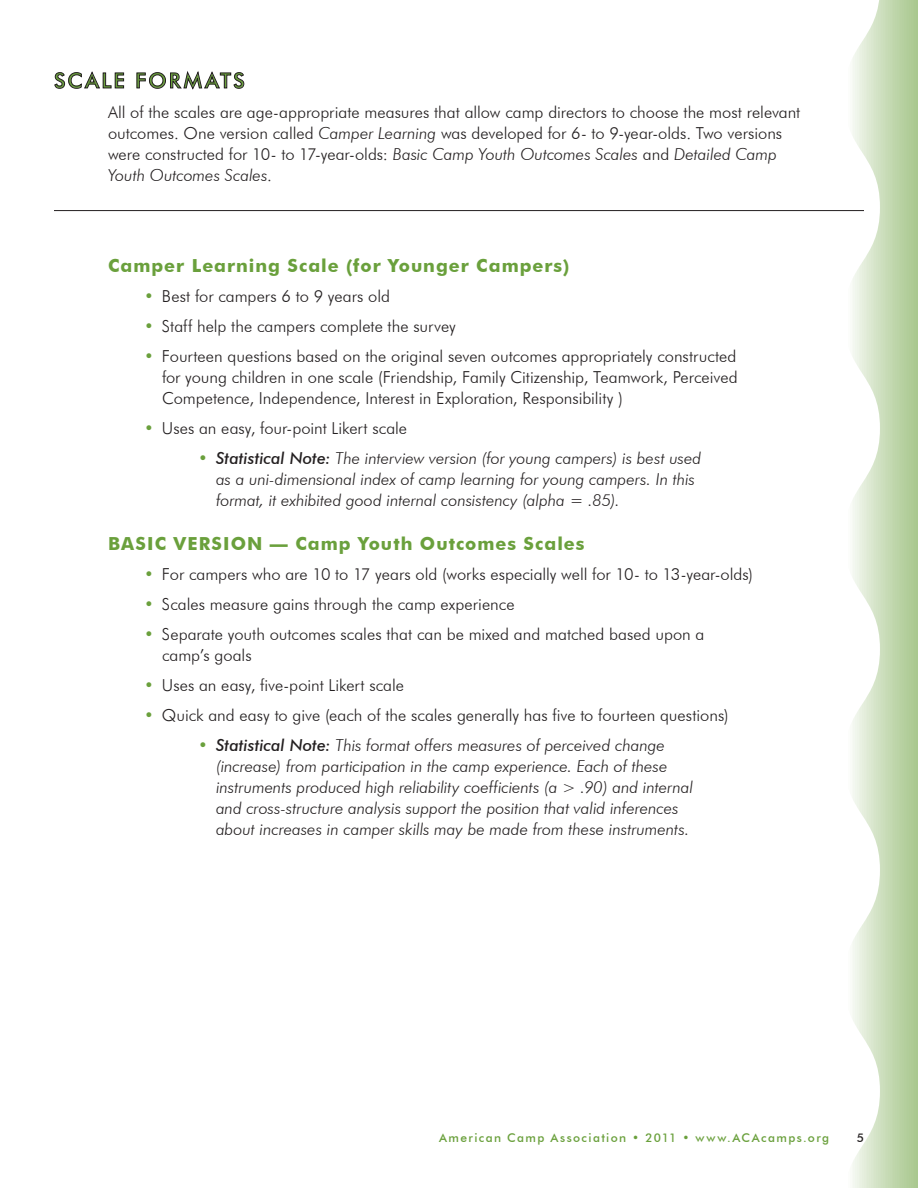
<style>
.page{position:relative;width:918px;height:1188px;background:#fff}
.page>*{position:absolute;margin:0;border:0;box-sizing:border-box;transform-origin:0 0}
.subhead_2{font:500 21px "Futura BT";letter-spacing:.11em;color:#6aa03c}
.subhead_3{font:700 18px "Futura BT";letter-spacing:.055em;color:#6aa03c}
.indent_1{font:300 16.5px/21px "Futura BT";color:#231f20;text-align:justify}
.indent_2{font:italic 300 16.5px/21px "Futura BT";letter-spacing:-.005em;color:#231f20}
.text_1{font:300 16.5px/21px "Futura BT";color:#231f20}
.t1{font:500 12px "Futura BT";letter-spacing:.115em;color:#6aa03c}
.t2{font:500 12px "Futura BT";color:#231f20}
.s1{font-style:italic}
.s2{color:#6aa03c}
.s3{font-style:normal;color:#6aa03c}
.s4{font-weight:500}
</style>
<div class="page">
<svg style="left:846px;top:0;width:72px;height:1188px"></svg>
<hr style="left:54px;top:210px;width:810px;height:1px;background:#231f20">
<svg style="left:54px;top:71px;width:70px;height:18px"></svg>
<svg style="left:137px;top:71px;width:107px;height:18px"></svg>
<p class="subhead_2" style="left:54px;top:68px;width:192px">SCALE FORMATS</p>
<p class="text_1" style="left:108px;top:101px;width:694px">All of the scales are age-appropriate measures that allow camp directors to choose the most relevant outcomes. One version called <span class="s1">Camper Learning</span> was developed for 6- to 9-year-olds. Two versions were constructed for 10- to 17-year-olds: <span class="s1">Basic Camp Youth Outcomes Scales</span> and <span class="s1">Detailed Camp Youth Outcomes Scales</span>.</p>
<p class="subhead_3" style="left:108px;top:255px;width:463px">Camper Learning Scale (for Younger Campers)</p>
<p class="indent_1" style="left:144px;top:286px;width:248px"><span class="s2">•</span> Best for campers 6 to 9 years old</p>
<p class="indent_1" style="left:144px;top:316px;width:313px"><span class="s2">•</span> Staff help the campers complete the survey</p>
<p class="indent_1" style="left:162px;top:346px;width:577px;text-indent:-18px"><span class="s2">•</span> Fourteen questions based on the original seven outcomes appropriately constructed for young children in one scale (Friendship, Family Citizenship, Teamwork, Perceived Competence, Independence, Interest in Exploration, Responsibility )</p>
<p class="indent_1" style="left:144px;top:418px;width:265px"><span class="s2">•</span> Uses an easy, four-point Likert scale</p>
<p class="indent_2" style="left:216px;top:448px;width:487px;text-indent:-18px"><span class="s3">•</span> <span class="s4">Statistical Note:</span> The interview version (for young campers) is best used as a uni-dimensional index of camp learning for young campers. In this format, it exhibited good internal consistency (alpha = .85).</p>
<p class="subhead_3" style="left:108px;top:533px;width:478px">BASIC VERSION — Camp Youth Outcomes Scales</p>
<p class="indent_1" style="left:144px;top:563px;width:611px"><span class="s2">•</span> For campers who are 10 to 17 years old (works especially well for 10- to 13-year-olds)</p>
<p class="indent_1" style="left:144px;top:593px;width:372px"><span class="s2">•</span> Scales measure gains through the camp experience</p>
<p class="indent_1" style="left:162px;top:623px;width:544px;text-indent:-18px"><span class="s2">•</span> Separate youth outcomes scales that can be mixed and matched based upon a camp’s goals</p>
<p class="indent_1" style="left:144px;top:674px;width:262px"><span class="s2">•</span> Uses an easy, five-point Likert scale</p>
<p class="indent_1" style="left:144px;top:704px;width:586px"><span class="s2">•</span> Quick and easy to give (each of the scales generally has five to fourteen questions)</p>
<p class="indent_2" style="left:216px;top:734px;width:479px;text-indent:-18px"><span class="s3">•</span> <span class="s4">Statistical Note:</span> This format offers measures of perceived change (increase) from participation in the camp experience. Each of these instruments produced high reliability coefficients (a &gt; .90) and internal and cross-structure analysis support the position that valid inferences about increases in camper skills may be made from these instruments.</p>
<p class="t1" style="left:439px;top:1131px;width:392px">American Camp Association • 2011 • www.ACAcamps.org</p>
<p class="t2" style="left:857px;top:1131px;width:9px">5</p>
</div>
